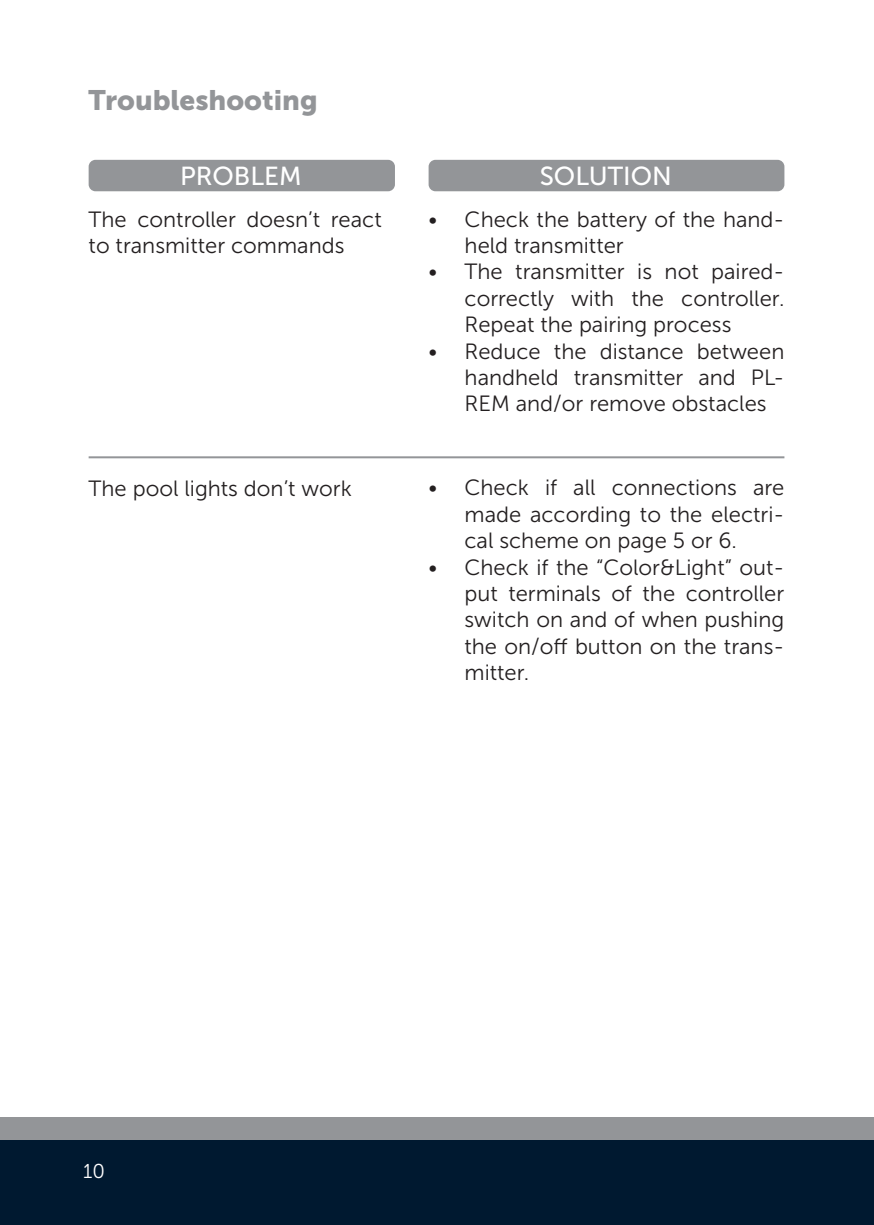
<style>
.page{position:relative;width:874px;height:1225px;background:#fff}
.page>*{position:absolute;margin:0;border:0;box-sizing:border-box;transform-origin:0 0}
.t1{font:28px "Museo Sans 900";color:#939598}
.t2{font:26px "Museo Sans 500";color:#fff}
.t3{font:22px/26.4px "Museo Sans 300";color:#231f20;text-align:justify}
.t4{font:20px "Museo Sans 300";color:#fff}
</style>
<div class="page">
<div style="left:0;top:1140px;width:873px;height:85px;background:#001930"></div>
<div style="left:0;top:1117px;width:873px;height:23px;background:#939598"></div>
<div style="left:89px;top:160px;width:306px;height:31px;background:#939598;border-radius:7px"></div>
<div style="left:428px;top:160px;width:356px;height:31px;background:#939598;border-radius:7px"></div>
<hr style="left:89px;top:456px;width:695px;height:2px;background:#939598">
<p class="t1" style="left:89px;top:84px;width:230px">Troubleshooting</p>
<p class="t2" style="left:180px;top:162px;width:123px">PROBLEM</p>
<p class="t2" style="left:539px;top:162px;width:133px">SOLUTION</p>
<p class="t3" style="left:89px;top:206px;width:294px">The controller doesn’t react to transmitter commands</p>
<p class="t3" style="left:464px;top:206px;width:321px;text-indent:-36px">• Check the battery of the hand&shy;held transmitter</p>
<p class="t3" style="left:464px;top:259px;width:321px;text-indent:-36px">• The transmitter is not paired&shy;correctly with the controller.<br>Repeat the pairing process</p>
<p class="t3" style="left:464px;top:338px;width:321px;text-indent:-36px">• Reduce the distance between handheld transmitter and PL-REM and/or remove obstacles</p>
<p class="t3" style="left:89px;top:475px;width:264px">The pool lights don’t work</p>
<p class="t3" style="left:464px;top:475px;width:321px;text-indent:-36px">• Check if all connections are made according to the electri&shy;cal scheme on page 5 or 6.</p>
<p class="t3" style="left:464px;top:554px;width:321px;text-indent:-36px">• Check if the “Color&amp;Light” out&shy;put terminals of the controller switch on and of when pushing the on/off button on the trans&shy;mitter.</p>
<p class="t4" style="left:83px;top:1160px;width:23px">10</p>
</div>
